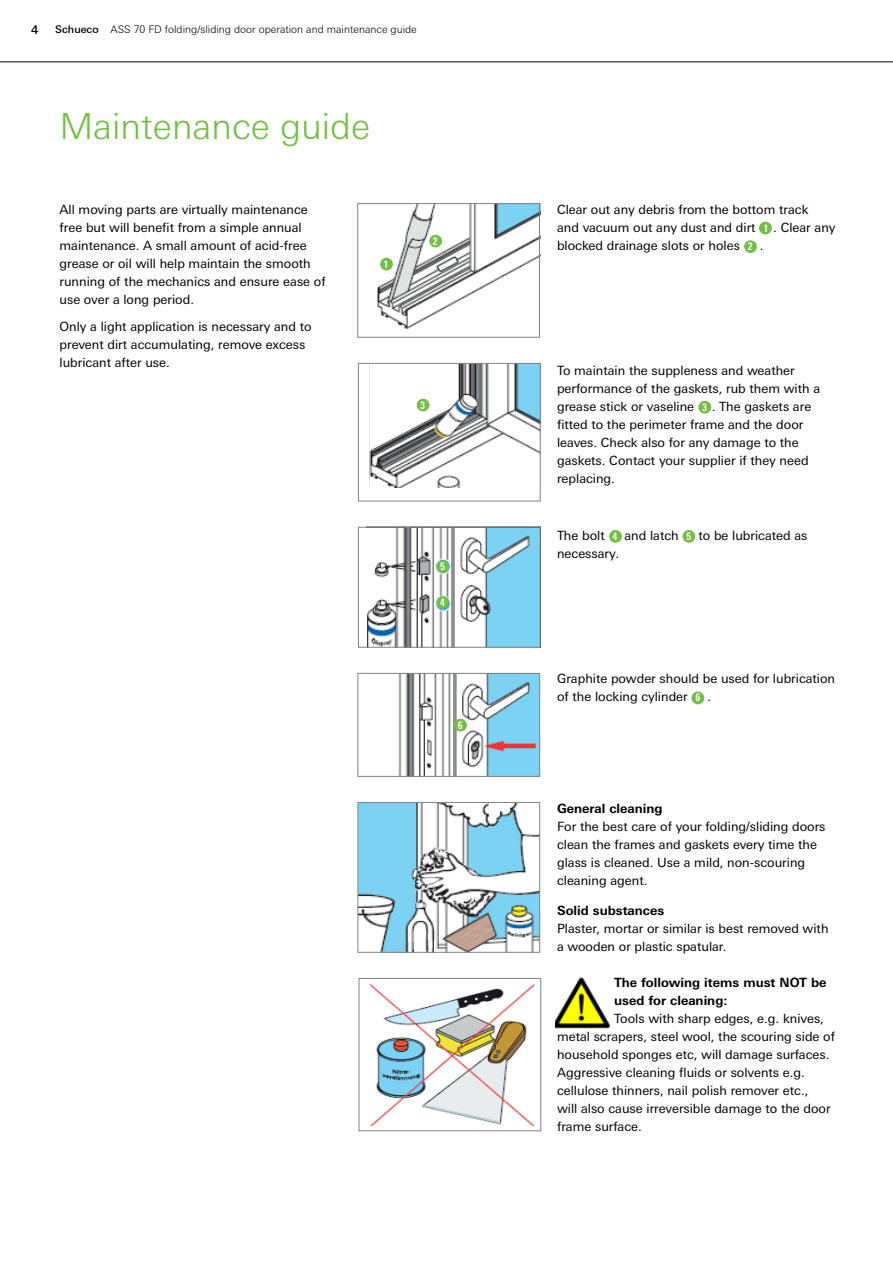
<style>
.page{position:relative;width:893px;height:1263px;background:#fff}
.page>*{position:absolute;margin:0;border:0;box-sizing:border-box;transform-origin:0 0}
.t1{font:300 36px "LT Univers Basic";color:#72bf44}
.t2{font:12.75px/18px "LT Univers Basic";color:#000}
.t3{font:700 12.75px/18px "LT Univers Basic";color:#000}
.t4{font:500 12px "LT Univers Basic";color:#000}
.t5{font:300 10.5px "LT Univers Basic";color:#000}
.t6{font:700 condensed 10.5px "LT Univers";color:#fff}
.s1{font-weight:500}
.s2{font-family:"LT Univers";font-weight:700;font-stretch:condensed;font-size:10.5px;color:#fff}
</style>
<div class="page">
<hr style="left:0;top:62px;width:893px;height:1px;background:#000">
<div style="left:698px;top:401px;width:13px;height:13px;background:#72bf44;border-radius:50%"></div>
<div style="left:691px;top:691px;width:13px;height:13px;background:#72bf44;border-radius:50%"></div>
<div style="left:682px;top:530px;width:13px;height:13px;background:#72bf44;border-radius:50%"></div>
<div style="left:609px;top:530px;width:13px;height:13px;background:#72bf44;border-radius:50%"></div>
<div style="left:744px;top:240px;width:13px;height:13px;background:#72bf44;border-radius:50%"></div>
<div style="left:759px;top:222px;width:13px;height:12px;background:#72bf44;border-radius:50%"></div>
<img style="left:377px;top:205px;width:161px;height:125px">
<div style="left:357px;top:203px;width:183px;height:135px;border:1px solid #808285"></div>
<img style="left:370px;top:365px;width:169px;height:123px">
<div style="left:358px;top:363px;width:183px;height:138px;border:1px solid #808285"></div>
<img style="left:367px;top:529px;width:172px;height:117px">
<div style="left:358px;top:527px;width:183px;height:121px;border:1px solid #808285"></div>
<img style="left:398px;top:675px;width:140px;height:100px">
<div style="left:357px;top:673px;width:183px;height:104px;border:1px solid #808285"></div>
<img style="left:359px;top:804px;width:179px;height:147px">
<div style="left:357px;top:802px;width:183px;height:151px;border:1px solid #808285"></div>
<svg style="left:369px;top:983px;width:166px;height:143px"></svg>
<div style="left:359px;top:978px;width:182px;height:153px;border:1px solid #808285"></div>
<div style="left:454px;top:719px;width:13px;height:12px;background:#72bf44;border-radius:50%"></div>
<div style="left:380px;top:258px;width:13px;height:12px;background:#72bf44;border-radius:50%"></div>
<div style="left:429px;top:235px;width:13px;height:12px;background:#72bf44;border-radius:50%"></div>
<div style="left:436px;top:596px;width:13px;height:13px;background:#72bf44;border-radius:50%"></div>
<div style="left:436px;top:560px;width:13px;height:13px;background:#72bf44;border-radius:50%"></div>
<img style="left:555px;top:977px;width:55px;height:52px">
<div style="left:417px;top:399px;width:12px;height:12px;background:#72bf44;border-radius:50%"></div>
<p class="t4" style="left:31px;top:22px;width:9px">4</p>
<p class="t5" style="left:55px;top:23px;width:363px"><span class="s1">Schueco</span> ASS 70 FD folding/sliding door operation and maintenance guide</p>
<h1 class="t1" style="left:60px;top:105px;width:312px">Maintenance guide</h1>
<p class="t2" style="left:60px;top:201px;width:268px">All moving parts are virtually maintenance free but will benefit from a simple annual maintenance. A small amount of acid-free grease or oil will help maintain the smooth running of the mechanics and ensure ease of use over a long period.</p>
<p class="t2" style="left:60px;top:317px;width:254px">Only a light application is necessary and to prevent dirt accumulating, remove excess lubricant after use.</p>
<p class="t6" style="left:384px;top:258px;width:6px">1</p>
<p class="t6" style="left:433px;top:235px;width:6px">2</p>
<p class="t6" style="left:420px;top:399px;width:6px">3</p>
<p class="t6" style="left:440px;top:560px;width:6px">5</p>
<p class="t6" style="left:440px;top:596px;width:6px">4</p>
<p class="t6" style="left:458px;top:719px;width:6px">6</p>
<p class="t2" style="left:557px;top:201px;width:280px">Clear out any debris from the bottom track<br>and vacuum out any dust and dirt <span class="s2">1</span> . Clear any blocked drainage slots or holes <span class="s2">2</span> .</p>
<p class="t2" style="left:557px;top:362px;width:265px">To maintain the suppleness and weather performance of the gaskets, rub them with a grease stick or vaseline <span class="s2">3</span> . The gaskets are fitted to the perimeter frame and the door leaves. Check also for any damage to the gaskets. Contact your supplier if they need replacing.</p>
<p class="t2" style="left:557px;top:527px;width:252px">The bolt <span class="s2">4</span> and latch <span class="s2">5</span> to be lubricated as necessary.</p>
<p class="t2" style="left:557px;top:670px;width:280px">Graphite powder should be used for lubrication of the locking cylinder <span class="s2">6</span> .</p>
<p class="t3" style="left:557px;top:799px;width:107px">General cleaning</p>
<p class="t2" style="left:557px;top:817px;width:270px">For the best care of your folding/sliding doors clean the frames and gaskets every time the glass is cleaned. Use a mild, non-scouring cleaning agent.</p>
<p class="t3" style="left:557px;top:902px;width:109px">Solid substances</p>
<p class="t2" style="left:557px;top:920px;width:273px">Plaster, mortar or similar is best removed with a wooden or plastic spatular.</p>
<p class="t3" style="left:614px;top:974px;width:214px">The following items must NOT be used for cleaning:</p>
<p class="t2" style="left:557px;top:1010px;width:279px;text-indent:57px">Tools with sharp edges, e.g. knives, metal scrapers, steel wool, the scouring side of household sponges etc, will damage surfaces.<br>Aggressive cleaning fluids or solvents e.g. cellulose thinners, nail polish remover etc.,<br>will also cause irreversible damage to the door frame surface.</p>
</div>
